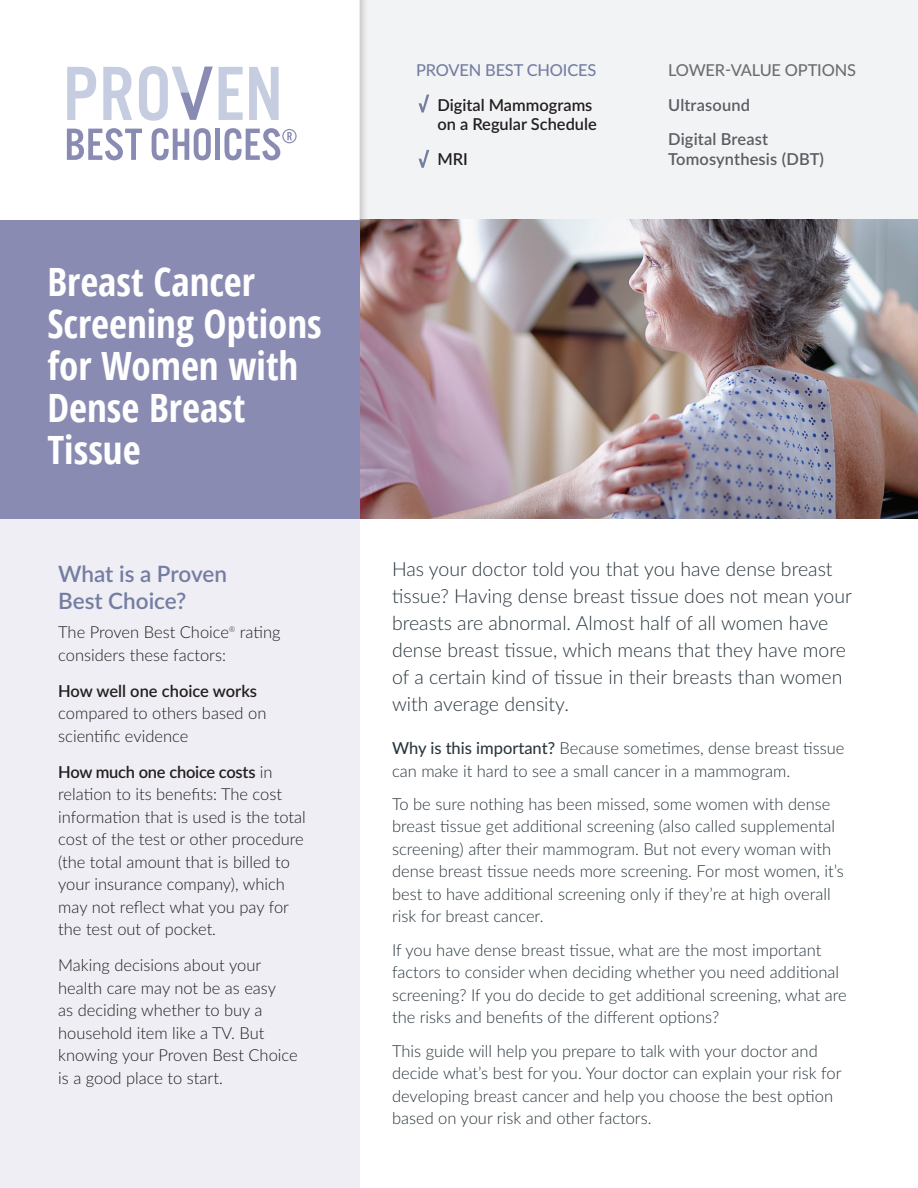
<style>
.page{position:relative;width:918px;height:1188px;background:#fff}
.page>*{position:absolute;margin:0;border:0;box-sizing:border-box;transform-origin:0 0}
.HEADLINE{font:700 condensed 39px/41.8px "Open Sans";color:#fff}
.t1{font:600 22.5px/27px "Lato";color:#747da2}
.BODY{font:300 19.5px/27px "Lato";color:#29363d}
.BODY-2{font:300 16.5px/22.5px "Lato";color:#29363d}
.BODY-3{font:300 16.5px/22.5px "Lato";color:#231f20}
.BULLETS_-_L1{font:600 16.35px/19.6px "Lato";letter-spacing:.01em;color:#5a5d63}
.BODY-4{font:600 16.35px/19.6px "Lato";color:#231f20}
.BODY-5{font:500 16.35px "Lato";letter-spacing:-.01em;color:#6c6d70}
.BODY-6{font:500 16.35px "Lato";letter-spacing:-.01em;color:#747da2}
.s1{font-weight:600}
.s2{font-weight:500}
</style>
<div class="page">
<div style="left:0;top:518px;width:360px;height:670px;background:#efeef4"></div>
<div style="left:360px;top:0;width:558px;height:220px;background:#f2f3f4"></div>
<img style="left:360px;top:219px;width:558px;height:299px">
<div style="left:0;top:0;width:369px;height:256px;background:#231f20;opacity:.24"></div>
<svg style="left:0;top:0;width:360px;height:220px"></svg>
<div style="left:0;top:220px;width:360px;height:298px;background:#8a8bb2"></div>
<svg style="left:419px;top:150px;width:10px;height:18px"></svg>
<svg style="left:419px;top:95px;width:10px;height:18px"></svg>
<svg style="left:67px;top:67px;width:29px;height:53px"></svg>
<svg style="left:103px;top:67px;width:29px;height:53px"></svg>
<svg style="left:219px;top:67px;width:24px;height:53px"></svg>
<svg style="left:249px;top:67px;width:30px;height:53px"></svg>
<svg style="left:67px;top:128px;width:75px;height:32px"></svg>
<svg style="left:152px;top:128px;width:59px;height:32px"></svg>
<div style="left:215px;top:129px;width:5px;height:31px;background:#8a8bb2"></div>
<svg style="left:225px;top:128px;width:72px;height:32px"></svg>
<svg style="left:139px;top:66px;width:74px;height:55px"></svg>
<p class="HEADLINE" style="left:47px;top:260px;width:276px">Breast Cancer<br>Screening Options for Women with<br>Dense Breast<br>Tissue</p>
<h1 class="t1" style="left:58px;top:560px;width:170px">What is a Proven<br>Best Choice?</h1>
<p class="BODY-3" style="left:58px;top:621px;width:224px">The Proven Best Choice<sup>®</sup> rating considers these factors:</p>
<p class="BODY-3" style="left:58px;top:679px;width:210px"><span class="s1">How well one choice works </span>compared to others based on scientific evidence</p>
<p class="BODY-3" style="left:58px;top:760px;width:249px"><span class="s1">How much one choice costs</span> in relation to its benefits: The cost information that is used is the total cost of the test or other procedure (the total amount that is billed to your insurance company), which may not reflect what you pay for the test out of pocket.</p>
<p class="BODY-3" style="left:58px;top:954px;width:241px">Making decisions about your health care may not be as easy<br>as deciding whether to buy a household item like a TV. But knowing your Proven Best Choice is a good place to start.</p>
<p class="BODY-6" style="left:416px;top:58px;width:182px">PROVEN BEST CHOICES</p>
<p class="BODY-4" style="left:437px;top:94px;width:161px">Digital Mammograms on a Regular Schedule</p>
<p class="BODY-4" style="left:437px;top:148px;width:32px">MRI</p>
<p class="BODY-5" style="left:668px;top:58px;width:189px">LOWER-VALUE OPTIONS</p>
<p class="BULLETS_-_L1" style="left:668px;top:94px;width:83px">Ultrasound</p>
<p class="BULLETS_-_L1" style="left:668px;top:129px;width:157px">Digital Breast<br>Tomosynthesis (DBT)</p>
<p class="BODY" style="left:392px;top:555px;width:461px">Has your doctor told you that you have dense breast tissue? Having dense breast tissue does not mean your breasts are abnormal. Almost half of all women have dense breast tissue, which means that they have more of a certain kind of tissue in their breasts than women with average density.</p>
<p class="BODY-2" style="left:392px;top:736px;width:454px"><span class="s2">Why is this important?</span> Because sometimes, dense breast tissue can make it hard to see a small cancer in a mammogram.</p>
<p class="BODY-2" style="left:392px;top:792px;width:453px">To be sure nothing has been missed, some women with dense breast tissue get additional screening (also called supplemental screening) after their mammogram. But not every woman with dense breast tissue needs more screening. For most women, it’s best to have additional screening only if they’re at high overall risk for breast cancer.</p>
<p class="BODY-2" style="left:392px;top:938px;width:456px">If you have dense breast tissue, what are the most important factors to consider when deciding whether you need additional screening? If you do decide to get additional screening, what are the risks and benefits of the different options?</p>
<p class="BODY-2" style="left:392px;top:1039px;width:451px">This guide will help you prepare to talk with your doctor and decide what’s best for you. Your doctor can explain your risk for developing breast cancer and help you choose the best option based on your risk and other factors.</p>
</div>
